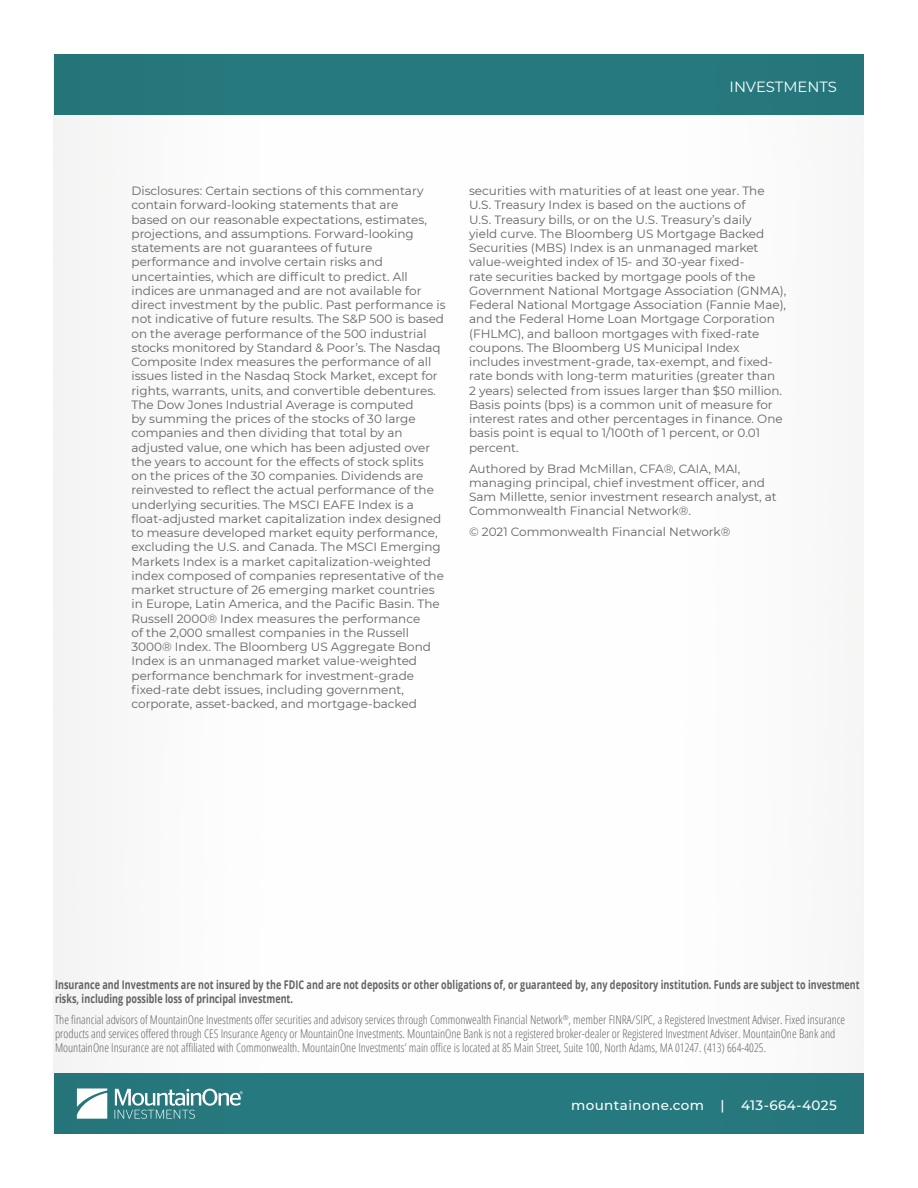
<style>
.page{position:relative;width:918px;height:1188px;background:#fff}
.page>*{position:absolute;margin:0;border:0;box-sizing:border-box;transform-origin:0 0}
.t1{font:14.85px "Montserrat";color:#fff}
.t2{font:500 13.5px "Montserrat";letter-spacing:.03em;color:#fff}
.Legal_2{font:12px/14.2px "Montserrat";color:#636366}
.Legal_2-2{font:300 12px/14.2px "Open Sans Condensed";color:#636366}
.Legal_2-3{font:700 12px/14.2px "Open Sans";letter-spacing:.005em;color:#636366;scale:.75 1}
</style>
<div class="page">
<div style="left:54px;top:1073px;width:810px;height:61px;background:#277a7f"></div>
<div style="left:54px;top:54px;width:810px;height:61px;background:#277a7f"></div>
<svg style="left:77px;top:1088px;width:30px;height:31px"></svg>
<svg style="left:115px;top:1089px;width:128px;height:30px"></svg>
<p class="t1" style="left:730px;top:76px;width:109px">INVESTMENTS</p>
<p class="Legal_2" style="left:132px;top:183px;width:316px">Disclosures: Certain sections of this commentary contain forward-looking statements that are<br>based on our reasonable expectations, estimates, projections, and assumptions. Forward-looking statements are not guarantees of future performance and involve certain risks and uncertainties, which are difficult to predict. All indices are unmanaged and are not available for direct investment by the public. Past performance is not indicative of future results. The S&amp;P 500 is based on the average performance of the 500 industrial stocks monitored by Standard &amp; Poor’s. The Nasdaq Composite Index measures the performance of all issues listed in the Nasdaq Stock Market, except for rights, warrants, units, and convertible debentures.<br>The Dow Jones Industrial Average is computed<br>by summing the prices of the stocks of 30 large companies and then dividing that total by an adjusted value, one which has been adjusted over the years to account for the effects of stock splits<br>on the prices of the 30 companies. Dividends are reinvested to reflect the actual performance of the underlying securities. The MSCI EAFE Index is a float-adjusted market capitalization index designed to measure developed market equity performance, excluding the U.S. and Canada. The MSCI Emerging Markets Index is a market capitalization-weighted index composed of companies representative of the market structure of 26 emerging market countries in Europe, Latin America, and the Pacific Basin. The Russell 2000® Index measures the performance<br>of the 2,000 smallest companies in the Russell 3000® Index. The Bloomberg US Aggregate Bond Index is an unmanaged market value-weighted performance benchmark for investment-grade fixed-rate debt issues, including government, corporate, asset-backed, and mortgage-backed</p>
<p class="Legal_2" style="left:469px;top:183px;width:319px">securities with maturities of at least one year. The U.S. Treasury Index is based on the auctions of<br>U.S. Treasury bills, or on the U.S. Treasury’s daily<br>yield curve. The Bloomberg US Mortgage Backed Securities (MBS) Index is an unmanaged market value-weighted index of 15- and 30-year fixed-<br>rate securities backed by mortgage pools of the Government National Mortgage Association (GNMA), Federal National Mortgage Association (Fannie Mae), and the Federal Home Loan Mortgage Corporation (FHLMC), and balloon mortgages with fixed-rate coupons. The Bloomberg US Municipal Index includes investment-grade, tax-exempt, and fixed&shy;rate bonds with long-term maturities (greater than<br>2 years) selected from issues larger than $50 million.<br>Basis points (bps) is a common unit of measure for interest rates and other percentages in finance. One basis point is equal to 1/100th of 1 percent, or 0.01 percent.</p>
<p class="Legal_2" style="left:469px;top:461px;width:309px">Authored by Brad McMillan, CFA®, CAIA, MAI, managing principal, chief investment officer, and Sam Millette, senior investment research analyst, at Commonwealth Financial Network®.</p>
<p class="Legal_2" style="left:469px;top:525px;width:263px">© 2021 Commonwealth Financial Network®</p>
<p class="Legal_2-3" style="left:55px;top:977px;width:1074px">Insurance and Investments are not insured by the FDIC and are not deposits or other obligations of, or guaranteed by, any depository institution. Funds are subject to investment risks, including possible loss of principal investment.</p>
<p class="Legal_2-2" style="left:55px;top:1012px;width:792px">The financial advisors of MountainOne Investments offer securities and advisory services through Commonwealth Financial Network<sup>®</sup>, member FINRA/SIPC, a Registered Investment Adviser. Fixed insurance products and services offered through CES Insurance Agency or MountainOne Investments. MountainOne Bank is not a registered broker-dealer or Registered Investment Adviser. MountainOne Bank and<br>MountainOne Insurance are not affiliated with Commonwealth. MountainOne Investments’ main office is located at 85 Main Street, Suite 100, North Adams, MA 01247. (413) 664-4025.</p>
<p class="t2" style="left:571px;top:1096px;width:267px">mountainone.com | 413-664-4025</p>
</div>
